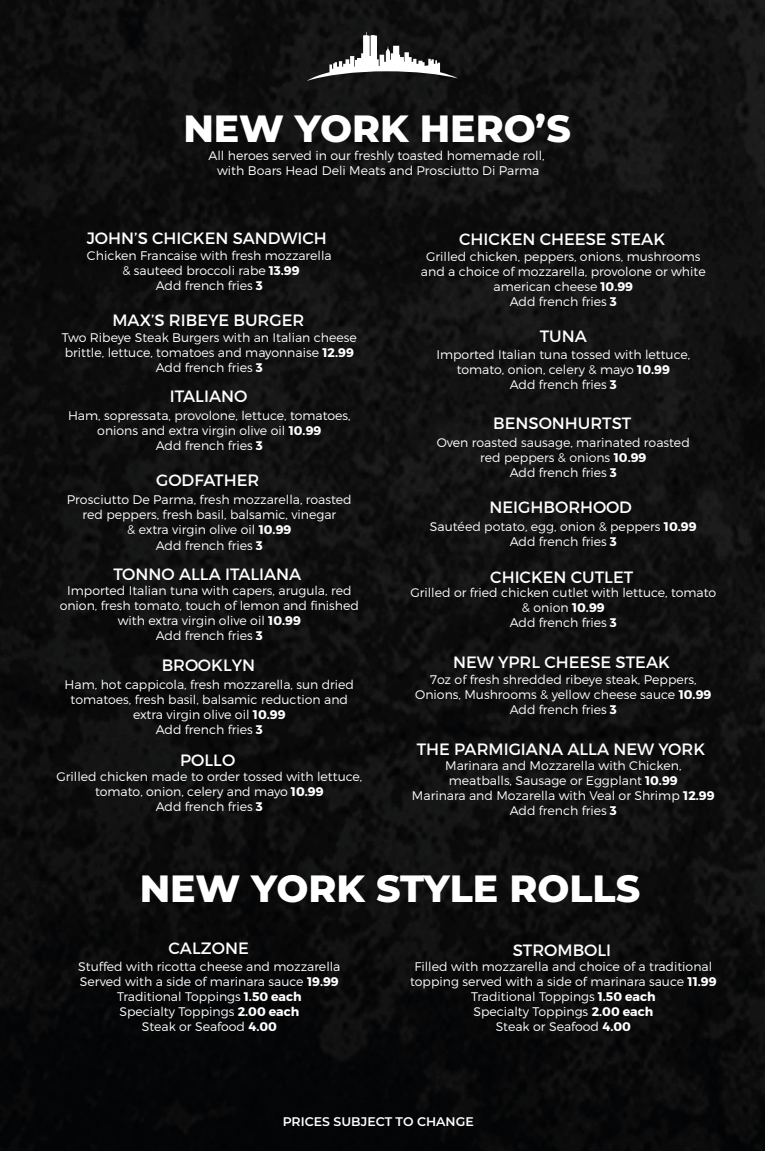
<style>
.page{position:relative;width:765px;height:1151px;background:#fff}
.page>*{position:absolute;margin:0;border:0;box-sizing:border-box;transform-origin:0 0}
.t1{font:800 37.88px "Montserrat";color:#fff}
.t2{font:16.38px "Montserrat";color:#fff}
.t3{font:300 12.5px/15px "Montserrat";color:#fff;text-align:center}
.t4{font:600 12.5px "Montserrat";color:#fff}
.s1{font-weight:700}
</style>
<div class="page">
<img style="left:0;top:0;width:765px;height:1150px">
<svg style="left:307px;top:32px;width:151px;height:49px"></svg>
<h1 class="t1" style="left:183px;top:100px;width:389px">NEW YORK HERO’S</h1>
<p class="t3" style="left:208px;top:148px;width:338px">All heroes served in our freshly toasted homemade roll, with Boars Head Deli Meats and Prosciutto Di Parma</p>
<h2 class="t2" style="left:87px;top:228px;width:242px">JOHN’S CHICKEN SANDWICH</h2>
<p class="t3" style="left:87px;top:247px;width:246px">Chicken Francaise with fresh mozzarella &amp; sauteed broccoli rabe <span class="s1">13.99<br></span>Add french fries <span class="s1">3</span></p>
<h2 class="t2" style="left:112px;top:309px;width:194px">MAX’S RIBEYE BURGER</h2>
<p class="t3" style="left:62px;top:329px;width:297px">Two Ribeye Steak Burgers with an Italian cheese brittle, lettuce, tomatoes and mayonnaise <span class="s1">12.99<br></span>Add french fries <span class="s1">3</span></p>
<h2 class="t2" style="left:170px;top:386px;width:79px">ITALIANO</h2>
<p class="t3" style="left:68px;top:408px;width:284px">Ham, sopressata, provolone, lettuce, tomatoes, onions and extra virgin olive oil <span class="s1">10.99<br></span>Add french fries <span class="s1">3</span></p>
<h2 class="t2" style="left:156px;top:470px;width:105px">GODFATHER</h2>
<p class="t3" style="left:67px;top:492px;width:286px">Prosciutto De Parma, fresh mozzarella, roasted red peppers, fresh basil, balsamic, vinegar<br>&amp; extra virgin olive oil <span class="s1">10.99<br></span>Add french fries <span class="s1">3</span></p>
<h2 class="t2" style="left:113px;top:564px;width:189px">TONNO ALLA ITALIANA</h2>
<p class="t3" style="left:60px;top:582px;width:301px">Imported Italian tuna with capers, arugula, red onion, fresh tomato, touch of lemon and finished with extra virgin olive oil <span class="s1">10.99<br></span>Add french fries <span class="s1">3</span></p>
<h2 class="t2" style="left:162px;top:655px;width:95px">BROOKLYN</h2>
<p class="t3" style="left:65px;top:677px;width:291px">Ham, hot cappicola, fresh mozzarella, sun dried tomatoes, fresh basil, balsamic reduction and extra virgin olive oil <span class="s1">10.99<br></span>Add french fries <span class="s1">3</span></p>
<h2 class="t2" style="left:180px;top:750px;width:57px">POLLO</h2>
<p class="t3" style="left:56px;top:768px;width:307px">Grilled chicken made to order tossed with lettuce, tomato, onion, celery and mayo <span class="s1">10.99<br></span>Add french fries <span class="s1">3</span></p>
<h2 class="t2" style="left:459px;top:229px;width:207px">CHICKEN CHEESE STEAK</h2>
<p class="t3" style="left:421px;top:249px;width:286px">Grilled chicken, peppers, onions, mushrooms and a choice of mozzarella, provolone or white american cheese <span class="s1">10.99<br></span>Add french fries <span class="s1">3</span></p>
<h2 class="t2" style="left:540px;top:326px;width:49px">TUNA</h2>
<p class="t3" style="left:436px;top:347px;width:255px">Imported Italian tuna tossed with lettuce, tomato, onion, celery &amp; mayo <span class="s1">10.99<br></span>Add french fries <span class="s1">3</span></p>
<h2 class="t2" style="left:493px;top:413px;width:140px">BENSONHURTST</h2>
<p class="t3" style="left:437px;top:434px;width:254px">Oven roasted sausage, marinated roasted red peppers &amp; onions <span class="s1">10.99<br></span>Add french fries <span class="s1">3</span></p>
<h2 class="t2" style="left:490px;top:497px;width:144px">NEIGHBORHOOD</h2>
<p class="t3" style="left:430px;top:518px;width:268px">Sautéed potato, egg, onion &amp; peppers <span class="s1">10.99<br></span>Add french fries <span class="s1">3</span></p>
<h2 class="t2" style="left:490px;top:566px;width:145px">CHICKEN CUTLET</h2>
<p class="t3" style="left:410px;top:585px;width:307px">Grilled or fried chicken cutlet with lettuce, tomato &amp; onion <span class="s1">10.99<br></span>Add french fries <span class="s1">3</span></p>
<h2 class="t2" style="left:453px;top:652px;width:218px">NEW YPRL CHEESE STEAK</h2>
<p class="t3" style="left:415px;top:672px;width:298px">7oz of fresh shredded ribeye steak, Peppers,<br>Onions, Mushrooms &amp; yellow cheese sauce <span class="s1">10.99<br></span>Add french fries <span class="s1">3</span></p>
<h2 class="t2" style="left:417px;top:739px;width:290px">THE PARMIGIANA ALLA NEW YORK</h2>
<p class="t3" style="left:412px;top:757px;width:304px">Marinara and Mozzarella with Chicken,<br>meatballs, Sausage or Eggplant <span class="s1">10.99<br></span>Marinara and Mozarella with Veal or Shrimp <span class="s1">12.99<br></span>Add french fries <span class="s1">3</span></p>
<h1 class="t1" style="left:140px;top:860px;width:502px">NEW YORK STYLE ROLLS</h1>
<h2 class="t2" style="left:169px;top:938px;width:82px">CALZONE</h2>
<h2 class="t2" style="left:513px;top:939px;width:100px">STROMBOLI</h2>
<p class="t3" style="left:78px;top:958px;width:264px">Stuffed with ricotta cheese and mozzarella Served with a side of marinara sauce <span class="s1">19.99<br></span>Traditional Toppings <span class="s1">1.50 each<br></span>Specialty Toppings <span class="s1">2.00 each<br></span>Steak or Seafood <span class="s1">4.00</span></p>
<p class="t3" style="left:410px;top:958px;width:308px">Filled with mozzarella and choice of a traditional topping served with a side of marinara sauce <span class="s1">11.99<br></span>Traditional Toppings <span class="s1">1.50 each<br></span>Specialty Toppings <span class="s1">2.00 each<br></span>Steak or Seafood <span class="s1">4.00</span></p>
<p class="t4" style="left:283px;top:1111px;width:193px">PRICES SUBJECT TO CHANGE</p>
</div>
